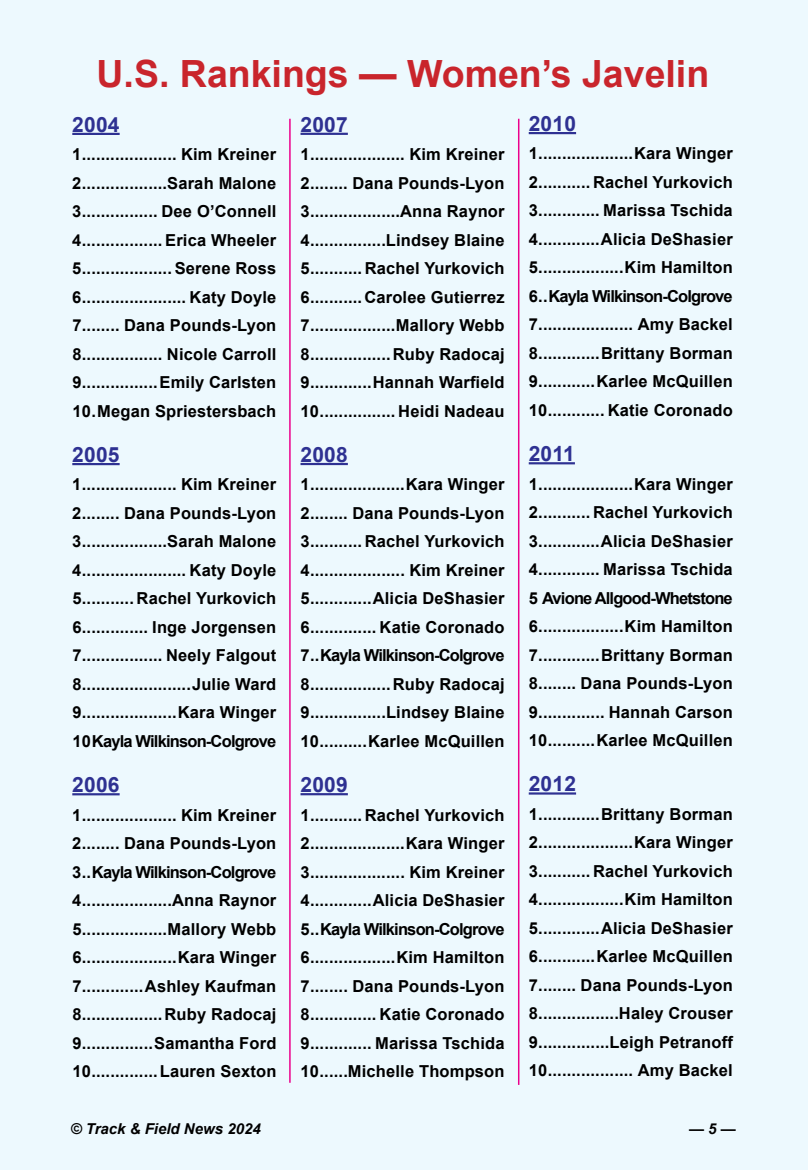
<style>
.page{position:relative;width:808px;height:1170px;background:#fff}
.page>*{position:absolute;margin:0;border:0;box-sizing:border-box;transform-origin:0 0}
.t1{font:700 37.5px "Arial";color:#c9252c}
.t2{font:700 21px "Arial";letter-spacing:.01em;color:#2e3192}
.t3{font:700 16.5px/28.5px "Arial";letter-spacing:.01em;color:#000;text-align:justify}
.t4{font:italic 700 15px "Arial";color:#000}
</style>
<div class="page">
<div style="left:0;top:0;width:808px;height:1169px;background:#edf9fe"></div>
<hr style="left:289px;top:119px;width:2px;height:963px;background:#ec008c">
<hr style="left:518px;top:119px;width:1px;height:965px;background:#ec008c">
<hr style="left:72px;top:133px;width:48px;height:2px;background:#2e3192">
<hr style="left:72px;top:463px;width:48px;height:2px;background:#2e3192">
<hr style="left:72px;top:793px;width:48px;height:2px;background:#2e3192">
<hr style="left:300px;top:133px;width:48px;height:2px;background:#2e3192">
<hr style="left:300px;top:463px;width:48px;height:2px;background:#2e3192">
<hr style="left:300px;top:793px;width:48px;height:2px;background:#2e3192">
<hr style="left:529px;top:132px;width:47px;height:2px;background:#2e3192">
<hr style="left:529px;top:462px;width:46px;height:2px;background:#2e3192">
<hr style="left:529px;top:792px;width:47px;height:2px;background:#2e3192">
<h1 class="t1" style="left:97px;top:49px;width:614px">U.S. Rankings — Women’s Javelin</h1>
<p class="t2" style="left:72px;top:110px;width:49px">2004</p>
<p class="t3" style="left:72px;top:141px;width:206px">1.................... Kim Kreiner 2..................Sarah Malone 3................ Dee O’Connell 4................. Erica Wheeler 5................... Serene Ross 6...................... Katy Doyle 7........ Dana Pounds-Lyon 8................. Nicole Carroll 9................Emily Carlsten 10.Megan Spriestersbach</p>
<p class="t2" style="left:72px;top:440px;width:49px">2005</p>
<p class="t3" style="left:72px;top:471px;width:206px">1.................... Kim Kreiner 2........ Dana Pounds-Lyon 3..................Sarah Malone 4...................... Katy Doyle 5........... Rachel Yurkovich 6.............. Inge Jorgensen 7................. Neely Falgout 8.......................Julie Ward 9....................Kara Winger 10Kayla Wilkinson-Colgrove</p>
<p class="t2" style="left:72px;top:770px;width:49px">2006</p>
<p class="t3" style="left:72px;top:801px;width:206px">1.................... Kim Kreiner 2........ Dana Pounds-Lyon 3..Kayla Wilkinson-Colgrove 4...................Anna Raynor 5..................Mallory Webb 6....................Kara Winger 7.............Ashley Kaufman 8.................Ruby Radocaj 9...............Samantha Ford 10..............Lauren Sexton</p>
<p class="t2" style="left:529px;top:110px;width:49px">2010</p>
<p class="t3" style="left:529px;top:140px;width:206px">1....................Kara Winger 2........... Rachel Yurkovich 3............. Marissa Tschida 4.............Alicia DeShasier 5..................Kim Hamilton 6..Kayla Wilkinson-Colgrove 7.................... Amy Backel 8.............Brittany Borman 9............Karlee McQuillen 10............ Katie Coronado</p>
<p class="t2" style="left:529px;top:440px;width:48px">2011</p>
<p class="t3" style="left:529px;top:470px;width:206px">1....................Kara Winger 2........... Rachel Yurkovich 3.............Alicia DeShasier 4............. Marissa Tschida 5 Avione Allgood-Whetstone 6..................Kim Hamilton 7.............Brittany Borman 8........ Dana Pounds-Lyon 9.............. Hannah Carson 10..........Karlee McQuillen</p>
<p class="t2" style="left:529px;top:770px;width:49px">2012</p>
<p class="t3" style="left:529px;top:800px;width:206px">1.............Brittany Borman 2....................Kara Winger 3........... Rachel Yurkovich 4..................Kim Hamilton 5.............Alicia DeShasier 6............Karlee McQuillen 7........ Dana Pounds-Lyon 8.................Haley Crouser 9...............Leigh Petranoff 10.................. Amy Backel</p>
<p class="t2" style="left:300px;top:110px;width:49px">2007</p>
<p class="t3" style="left:300px;top:141px;width:206px">1.................... Kim Kreiner 2........ Dana Pounds-Lyon 3...................Anna Raynor 4................Lindsey Blaine 5........... Rachel Yurkovich 6...........Carolee Gutierrez 7..................Mallory Webb 8.................Ruby Radocaj 9.............Hannah Warfield 10................ Heidi Nadeau</p>
<p class="t2" style="left:300px;top:440px;width:49px">2008</p>
<p class="t3" style="left:300px;top:471px;width:206px">1....................Kara Winger 2........ Dana Pounds-Lyon 3........... Rachel Yurkovich 4.................... Kim Kreiner 5.............Alicia DeShasier 6.............. Katie Coronado 7..Kayla Wilkinson-Colgrove 8.................Ruby Radocaj 9................Lindsey Blaine 10..........Karlee McQuillen</p>
<p class="t2" style="left:300px;top:770px;width:49px">2009</p>
<p class="t3" style="left:300px;top:801px;width:206px">1........... Rachel Yurkovich 2....................Kara Winger 3.................... Kim Kreiner 4.............Alicia DeShasier 5..Kayla Wilkinson-Colgrove 6..................Kim Hamilton 7........ Dana Pounds-Lyon 8.............. Katie Coronado 9............. Marissa Tschida 10......Michelle Thompson</p>
<p class="t4" style="left:71px;top:1119px;width:192px">© Track &amp; Field News 2024</p>
<p class="t4" style="left:689px;top:1119px;width:48px">— 5 —</p>
</div>
